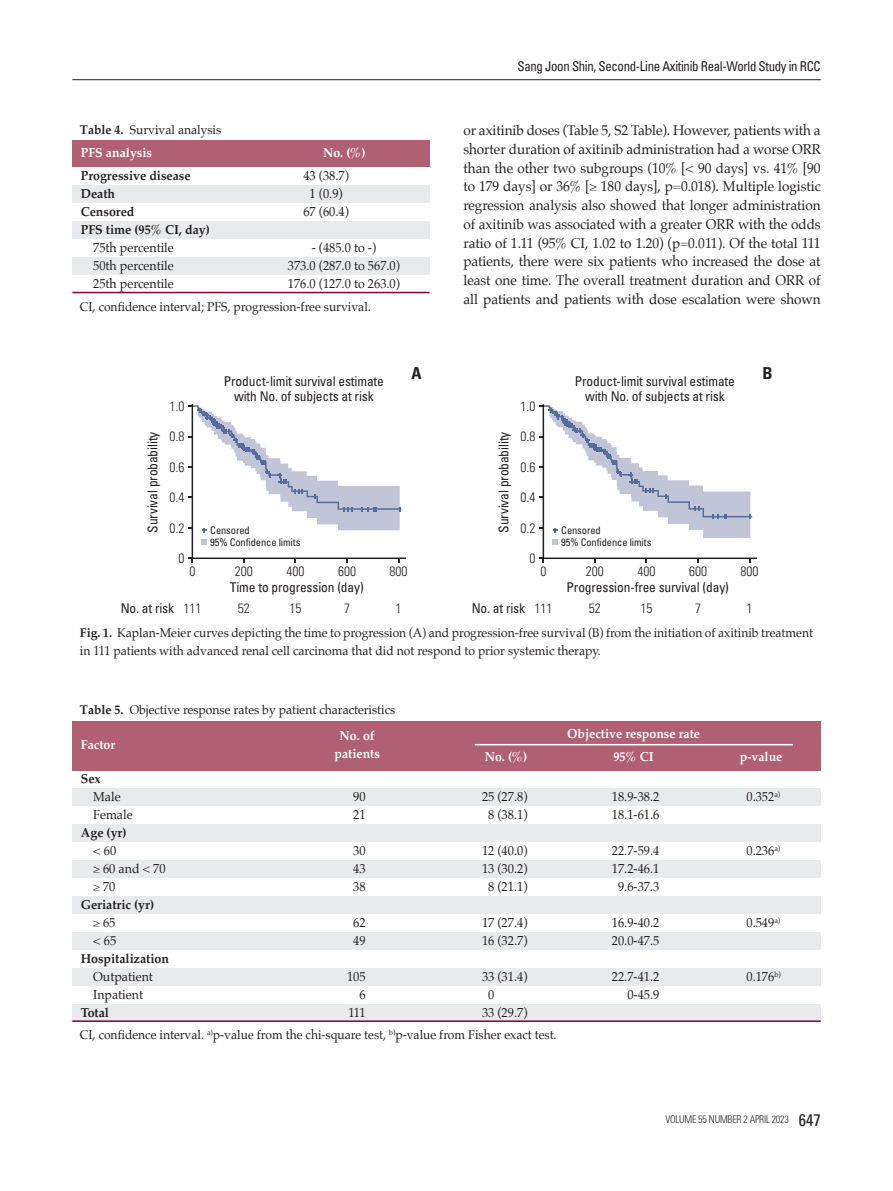
<style>
.page{position:relative;width:893px;height:1191px;background:#fff}
.page>*{position:absolute;margin:0;border:0;box-sizing:border-box;transform-origin:0 0}
.t1{font:700 condensed 16.5px "Univers";color:#231f20}
.t2{font:14.25px/18.8px "Palatino";letter-spacing:-.005em;color:#231f20;text-align:justify;scale:.95 1}
.t3{font:condensed 13.5px/15px "Univers";letter-spacing:-.01em;color:#231f20;text-align:center}
.t4{font:300 condensed 13.5px "Univers";color:#231f20}
.t5{font:condensed 13.5px "Univers";letter-spacing:-.01em;color:#231f20;scale:.95 1}
.t6{font:13.05px "Palatino";color:#231f20;scale:.95 1}
.t7{font:700 13.05px "Palatino";color:#231f20;scale:.95 1}
.t8{font:700 13.05px "Palatino";color:#fff;scale:.95 1}
.t9{font:12.75px/17.2px "Palatino";color:#231f20;scale:.95 1}
.t10{font:condensed 10.5px/12.1px "Univers";letter-spacing:-.01em;color:#231f20}
.t11{font:300 condensed 10.5px "Univers";letter-spacing:-.02em;color:#231f20;scale:.95 1}
.s1{font-weight:700}
.s2{font-weight:300}
.s3{color:#fff}
.s4{font-weight:400;font-size:16.5px}
</style>
<div class="page">
<div style="left:72px;top:140px;width:357px;height:27px;background:#b06072"></div>
<div style="left:72px;top:185px;width:357px;height:17px;background:#e9eaeb"></div>
<div style="left:72px;top:221px;width:357px;height:17px;background:#e9eaeb"></div>
<div style="left:72px;top:257px;width:357px;height:17px;background:#e9eaeb"></div>
<hr style="left:72px;top:292px;width:357px;height:1px;background:#840037">
<div style="left:72px;top:721px;width:749px;height:49px;background:#b06072"></div>
<div style="left:72px;top:788px;width:749px;height:17px;background:#e9eaeb"></div>
<div style="left:72px;top:932px;width:749px;height:17px;background:#e9eaeb"></div>
<div style="left:72px;top:968px;width:749px;height:17px;background:#e9eaeb"></div>
<div style="left:72px;top:1004px;width:749px;height:17px;background:#e9eaeb"></div>
<div style="left:72px;top:824px;width:749px;height:17px;background:#e9eaeb"></div>
<div style="left:72px;top:860px;width:749px;height:17px;background:#e9eaeb"></div>
<div style="left:72px;top:896px;width:749px;height:17px;background:#e9eaeb"></div>
<hr style="left:72px;top:1020px;width:749px;height:2px;background:#840037">
<hr style="left:475px;top:744px;width:318px;height:1px;background:#fff">
<svg style="left:188px;top:404px;width:218px;height:159px"></svg>
<svg style="left:539px;top:404px;width:218px;height:159px"></svg>
<hr style="left:72px;top:79px;width:749px;height:1px;background:#231f20">
<p class="t5" style="left:517px;top:57px;width:321px">Sang Joon Shin, Second-Line Axitinib Real-World Study in RCC</p>
<p class="t9" style="left:80px;top:121px;width:150px"><span class="s1">Table 4.</span> Survival analysis</p>
<p class="t8" style="left:81px;top:142px;width:77px">PFS analysis</p>
<p class="t8" style="left:323px;top:142px;width:46px">No. (%)</p>
<p class="t7" style="left:81px;top:164px;width:117px">Progressive disease</p>
<p class="t6" style="left:303px;top:165px;width:49px">43 (38.7)</p>
<p class="t7" style="left:81px;top:182px;width:38px">Death</p>
<p class="t6" style="left:310px;top:183px;width:36px">1 (0.9)</p>
<p class="t7" style="left:81px;top:200px;width:58px">Censored</p>
<p class="t6" style="left:303px;top:201px;width:49px">67 (60.4)</p>
<p class="t7" style="left:81px;top:218px;width:137px">PFS time (95% CI, day)</p>
<p class="t6" style="left:93px;top:237px;width:86px">75th percentile</p>
<p class="t6" style="left:312px;top:237px;width:69px">- (485.0 to -)</p>
<p class="t6" style="left:93px;top:255px;width:86px">50th percentile</p>
<p class="t6" style="left:288px;top:255px;width:119px">373.0 (287.0 to 567.0)</p>
<p class="t6" style="left:93px;top:273px;width:86px">25th percentile</p>
<p class="t6" style="left:288px;top:273px;width:119px">176.0 (127.0 to 263.0)</p>
<p class="t9" style="left:80px;top:298px;width:308px">CI, confidence interval; PFS, progression-free survival.</p>
<p class="t2" style="left:463px;top:121px;width:377px">or axitinib doses (Table 5, S2 Table). However, patients with a shorter duration of axitinib administration had a worse ORR than the other two subgroups (10% [&lt; 90 days] vs. 41% [90 to 179 days] or 36% [≥ 180 days], p=0.018). Multiple logistic regression analysis also showed that longer administration of axitinib was associated with a greater ORR with the odds ratio of 1.11 (95% CI, 1.02 to 1.20) (p=0.011). Of the total 111 patients, there were six patients who increased the dose at least one time. The overall treatment duration and ORR of all patients and patients with dose escalation were shown</p>
<p class="t4" style="left:169px;top:398px;width:16px">1.0</p>
<p class="t3" style="left:224px;top:373px;width:162px">Product-limit survival estimate with No. of subjects at risk</p>
<p class="t1" style="left:411px;top:363px;width:12px">A</p>
<p class="t4" style="left:520px;top:398px;width:16px">1.0</p>
<p class="t3" style="left:575px;top:373px;width:162px">Product-limit survival estimate with No. of subjects at risk</p>
<p class="t1" style="left:762px;top:363px;width:12px">B</p>
<p class="t3" style="left:145px;top:532px;width:102px;rotate:-90deg">Survival probability</p>
<p class="t4" style="left:169px;top:428px;width:16px">0.8</p>
<p class="t4" style="left:169px;top:459px;width:16px">0.6</p>
<p class="t4" style="left:169px;top:489px;width:16px">0.4</p>
<p class="t4" style="left:169px;top:520px;width:16px">0.2</p>
<p class="t10" style="left:210px;top:523px;width:92px">Censored<br>95% Confidence limits</p>
<p class="t3" style="left:496px;top:532px;width:102px;rotate:-90deg">Survival probability</p>
<p class="t4" style="left:520px;top:428px;width:16px">0.8</p>
<p class="t4" style="left:520px;top:459px;width:16px">0.6</p>
<p class="t4" style="left:520px;top:489px;width:16px">0.4</p>
<p class="t4" style="left:520px;top:520px;width:16px">0.2</p>
<p class="t10" style="left:561px;top:523px;width:92px">Censored<br>95% Confidence limits</p>
<p class="t4" style="left:178px;top:550px;width:7px">0</p>
<p class="t4" style="left:529px;top:550px;width:7px">0</p>
<p class="t4" style="left:189px;top:563px;width:7px">0</p>
<p class="t4" style="left:235px;top:563px;width:19px">200</p>
<p class="t4" style="left:286px;top:563px;width:19px">400</p>
<p class="t4" style="left:338px;top:563px;width:19px">600</p>
<p class="t4" style="left:390px;top:563px;width:19px">800</p>
<p class="t4" style="left:540px;top:563px;width:7px">0</p>
<p class="t4" style="left:586px;top:563px;width:19px">200</p>
<p class="t4" style="left:637px;top:563px;width:19px">400</p>
<p class="t4" style="left:689px;top:563px;width:19px">600</p>
<p class="t4" style="left:741px;top:563px;width:19px">800</p>
<p class="t3" style="left:230px;top:579px;width:135px">Time to progression (day)</p>
<p class="t3" style="left:567px;top:579px;width:164px">Progression-free survival (day)</p>
<p class="t3" style="left:121px;top:600px;width:82px">No. at risk <span class="s2">111</span></p>
<p class="t4" style="left:238px;top:600px;width:13px">52</p>
<p class="t4" style="left:289px;top:600px;width:13px">15</p>
<p class="t4" style="left:344px;top:600px;width:7px">7</p>
<p class="t4" style="left:396px;top:600px;width:7px">1</p>
<p class="t3" style="left:472px;top:600px;width:82px">No. at risk <span class="s2">111</span></p>
<p class="t4" style="left:589px;top:600px;width:13px">52</p>
<p class="t4" style="left:640px;top:600px;width:13px">15</p>
<p class="t4" style="left:695px;top:600px;width:7px">7</p>
<p class="t4" style="left:747px;top:600px;width:7px">1</p>
<p class="t9" style="left:80px;top:624px;width:773px"><span class="s1">Fig. 1.</span> Kaplan-Meier curves depicting the time to progression (A) and progression-free survival (B) from the initiation of axitinib treatment in 111 patients with advanced renal cell carcinoma that did not respond to prior systemic therapy.</p>
<p class="t9" style="left:80px;top:701px;width:333px"><span class="s1">Table 5.</span> Objective response rates by patient characteristics</p>
<p class="t8" style="left:81px;top:733px;width:38px">Factor</p>
<p class="t8" style="left:340px;top:724px;width:38px">No. of</p>
<p class="t8" style="left:567px;top:722px;width:141px">Objective response rate</p>
<p class="t8" style="left:334px;top:742px;width:49px">patients</p>
<p class="t8" style="left:485px;top:745px;width:46px">No. (%)</p>
<p class="t8" style="left:613px;top:745px;width:44px">95% CI</p>
<p class="t8" style="left:740px;top:745px;width:46px">p-value</p>
<p class="t7" style="left:81px;top:767px;width:23px">Sex</p>
<p class="t6" style="left:93px;top:786px;width:30px">Male</p>
<p class="t6" style="left:353px;top:786px;width:15px">90</p>
<p class="t6" style="left:482px;top:786px;width:49px">25 (27.8)</p>
<p class="t6" style="left:612px;top:786px;width:52px">18.9-38.2</p>
<p class="t6" style="left:746px;top:786px;width:37px">0.352<sup>a)</sup></p>
<p class="t6" style="left:93px;top:804px;width:43px">Female</p>
<p class="t6" style="left:353px;top:804px;width:15px">21</p>
<p class="t6" style="left:488px;top:804px;width:43px">8 (38.1)</p>
<p class="t6" style="left:612px;top:804px;width:52px">18.1-61.6</p>
<p class="t7" style="left:81px;top:821px;width:50px">Age (yr)</p>
<p class="t6" style="left:93px;top:840px;width:26px">&lt; 60</p>
<p class="t6" style="left:353px;top:840px;width:15px">30</p>
<p class="t6" style="left:482px;top:840px;width:49px">12 (40.0)</p>
<p class="t6" style="left:612px;top:840px;width:52px">22.7-59.4</p>
<p class="t6" style="left:746px;top:840px;width:37px">0.236<sup>a)</sup></p>
<p class="t6" style="left:93px;top:858px;width:78px">≥ 60 and &lt; 70</p>
<p class="t6" style="left:353px;top:858px;width:15px">43</p>
<p class="t6" style="left:482px;top:858px;width:49px">13 (30.2)</p>
<p class="t6" style="left:612px;top:858px;width:52px">17.2-46.1</p>
<p class="t6" style="left:93px;top:876px;width:25px">≥ 70</p>
<p class="t6" style="left:353px;top:876px;width:15px">38</p>
<p class="t6" style="left:488px;top:876px;width:43px">8 (21.1)</p>
<p class="t6" style="left:618px;top:876px;width:45px">9.6-37.3</p>
<p class="t7" style="left:81px;top:893px;width:79px">Geriatric (yr)</p>
<p class="t6" style="left:93px;top:912px;width:25px">≥ 65</p>
<p class="t6" style="left:353px;top:912px;width:15px">62</p>
<p class="t6" style="left:482px;top:912px;width:49px">17 (27.4)</p>
<p class="t6" style="left:612px;top:912px;width:52px">16.9-40.2</p>
<p class="t6" style="left:746px;top:912px;width:37px">0.549<sup>a)</sup></p>
<p class="t6" style="left:93px;top:930px;width:26px">&lt; 65</p>
<p class="t6" style="left:353px;top:930px;width:15px">49</p>
<p class="t6" style="left:482px;top:930px;width:49px">16 (32.7)</p>
<p class="t6" style="left:612px;top:930px;width:52px">20.0-47.5</p>
<p class="t7" style="left:81px;top:947px;width:94px">Hospitalization</p>
<p class="t6" style="left:93px;top:966px;width:64px">Outpatient</p>
<p class="t6" style="left:347px;top:966px;width:21px">105</p>
<p class="t6" style="left:482px;top:966px;width:49px">33 (31.4)</p>
<p class="t6" style="left:612px;top:966px;width:52px">22.7-41.2</p>
<p class="t6" style="left:746px;top:966px;width:38px">0.176<sup>b)</sup></p>
<p class="t6" style="left:93px;top:984px;width:54px">Inpatient</p>
<p class="t6" style="left:359px;top:984px;width:8px">6</p>
<p class="t6" style="left:488px;top:984px;width:16px">0 <span class="s3">(</span></p>
<p class="t6" style="left:627px;top:984px;width:35px">0-45.9</p>
<p class="t7" style="left:81px;top:1001px;width:31px">Total</p>
<p class="t6" style="left:348px;top:1002px;width:20px">111</p>
<p class="t6" style="left:482px;top:1002px;width:49px">33 (29.7)</p>
<p class="t9" style="left:80px;top:1026px;width:503px">CI, confidence interval. <sup>a)</sup>p-value from the chi-square test, <sup>b)</sup>p-value from Fisher exact test.</p>
<p class="t11" style="left:665px;top:1113px;width:165px">VOLUME 55 NUMBER 2 APRIL 2023 <span class="s4">647</span></p>
</div>
